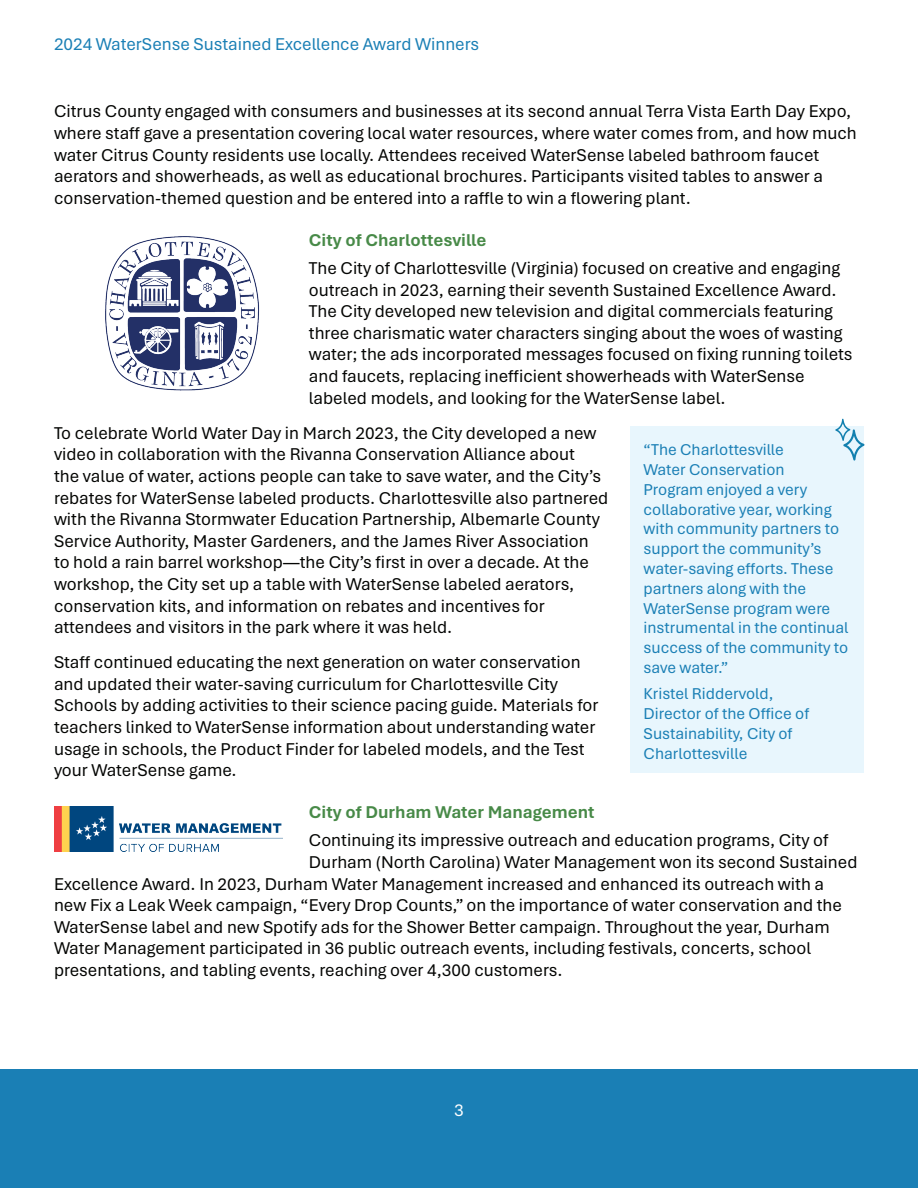
<style>
.page{position:relative;width:918px;height:1188px;background:#fff}
.page>*{position:absolute;margin:0;border:0;box-sizing:border-box;transform-origin:0 0}
.t1{font:18px/21.6px "Aptos";color:#040503}
.t2{font:700 18px "Aptos";color:#488a48}
.t3{font:18px "Aptos";color:#1a7fb5}
.t4{font:18px "Aptos";color:#fff}
.t5{font:16.5px/19.8px "Aptos";color:#1a7fb5}
</style>
<div class="page">
<div style="left:0;top:1069px;width:918px;height:119px;background:#1a7fb5"></div>
<img style="left:105px;top:236px;width:155px;height:155px">
<img style="left:54px;top:806px;width:228px;height:45px">
<div style="left:630px;top:426px;width:233px;height:346px;background:#e8f6fd"></div>
<svg style="left:835px;top:419px;width:29px;height:42px"></svg>
<p class="t3" style="left:54px;top:32px;width:427px">2024 WaterSense Sustained Excellence Award Winners</p>
<p class="t1" style="left:54px;top:100px;width:804px">Citrus County engaged with consumers and businesses at its second annual Terra Vista Earth Day Expo, where staff gave a presentation covering local water resources, where water comes from, and how much water Citrus County residents use locally. Attendees received WaterSense labeled bathroom faucet aerators and showerheads, as well as educational brochures. Participants visited tables to answer a conservation-themed question and be entered into a raffle to win a flowering plant.</p>
<p class="t2" style="left:309px;top:227px;width:179px">City of Charlottesville</p>
<p class="t1" style="left:309px;top:257px;width:545px">The City of Charlottesville (Virginia) focused on creative and engaging outreach in 2023, earning their seventh Sustained Excellence Award.<br>The City developed new television and digital commercials featuring three charismatic water characters singing about the woes of wasting water; the ads incorporated messages focused on fixing running toilets and faucets, replacing inefficient showerheads with WaterSense labeled models, and looking for the WaterSense label.</p>
<p class="t1" style="left:54px;top:421px;width:556px">To celebrate World Water Day in March 2023, the City developed a new video in collaboration with the Rivanna Conservation Alliance about<br>the value of water, actions people can take to save water, and the City’s rebates for WaterSense labeled products. Charlottesville also partnered with the Rivanna Stormwater Education Partnership, Albemarle County Service Authority, Master Gardeners, and the James River Association to hold a rain barrel workshop—the City’s first in over a decade. At the workshop, the City set up a table with WaterSense labeled aerators, conservation kits, and information on rebates and incentives for attendees and visitors in the park where it was held.</p>
<p class="t1" style="left:54px;top:651px;width:546px">Staff continued educating the next generation on water conservation and updated their water-saving curriculum for Charlottesville City Schools by adding activities to their science pacing guide. Materials for teachers linked to WaterSense information about understanding water usage in schools, the Product Finder for labeled models, and the Test your WaterSense game.</p>
<p class="t2" style="left:309px;top:800px;width:287px">City of Durham Water Management</p>
<p class="t1" style="left:309px;top:829px;width:521px">Continuing its impressive outreach and education programs, City of</p>
<p class="t1" style="left:309px;top:851px;width:550px">Durham (North Carolina) Water Management won its second Sustained</p>
<p class="t1" style="left:54px;top:872px;width:772px">Excellence Award. In 2023, Durham Water Management increased and enhanced its outreach with a</p>
<p class="t1" style="left:54px;top:894px;width:790px">new Fix a Leak Week campaign, “Every Drop Counts,” on the importance of water conservation and the</p>
<p class="t1" style="left:54px;top:915px;width:777px">WaterSense label and new Spotify ads for the Shower Better campaign. Throughout the year, Durham</p>
<p class="t1" style="left:54px;top:937px;width:759px">Water Management participated in 36 public outreach events, including festivals, concerts, school</p>
<p class="t1" style="left:54px;top:959px;width:510px">presentations, and tabling events, reaching over 4,300 customers.</p>
<p class="t5" style="left:644px;top:439px;width:206px">“The Charlottesville<br>Water Conservation<br>Program enjoyed a very collaborative year, working with community partners to support the community’s water-saving efforts. These partners along with the<br>WaterSense program were instrumental in the continual success of the community to save water.”</p>
<p class="t5" style="left:644px;top:684px;width:167px">Kristel Riddervold,<br>Director of the Office of<br>Sustainability, City of<br>Charlottesville</p>
<p class="t4" style="left:454px;top:1098px;width:11px">3</p>
</div>
